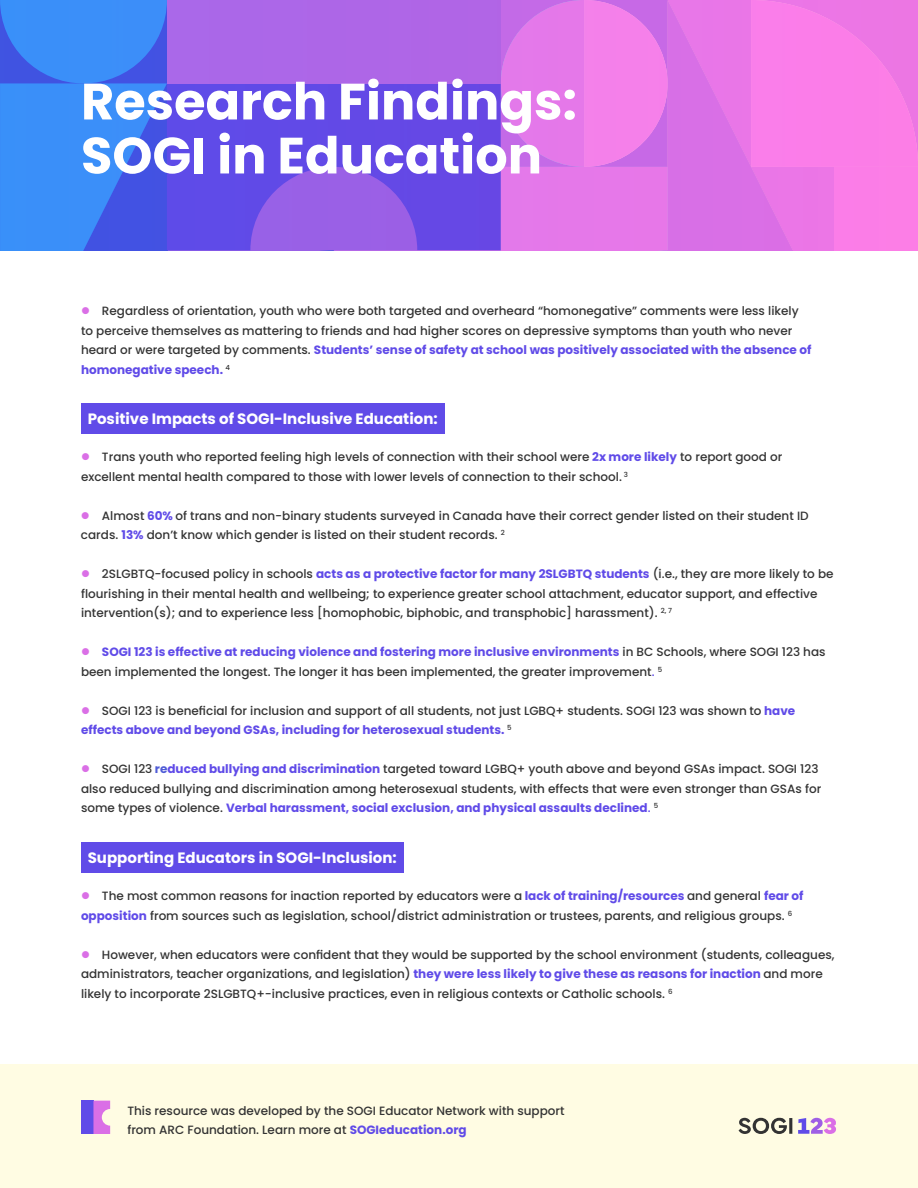
<style>
.page{position:relative;width:918px;height:1188px;background:#fff}
.page>*{position:absolute;margin:0;border:0;box-sizing:border-box;transform-origin:0 0}
.t1{font:700 51px/54px "Poppins";color:#fff}
.t2{font:700 15px "Poppins";color:#fff}
.t3{font:500 12px/19.5px "Poppins";color:#333}
.s1{color:#da6fe6}
.s2{font-weight:700;color:#604be8}
.s3{color:#604be8}
.s4{font-weight:700;color:#4f5cd6}
</style>
<div class="page">
<svg style="left:0;top:0;width:918px;height:250px;background:#a46de9"></svg>
<div style="left:0;top:1064px;width:918px;height:124px;background:#fffce3"></div>
<div style="left:81px;top:1101px;width:12px;height:33px;background:#604be8"></div>
<svg style="left:739px;top:1118px;width:53px;height:16px"></svg>
<svg style="left:798px;top:1118px;width:38px;height:16px"></svg>
<svg style="left:93px;top:1101px;width:17px;height:33px"></svg>
<div style="left:81px;top:403px;width:363px;height:31px;background:#604be8"></div>
<div style="left:81px;top:842px;width:323px;height:30px;background:#604be8"></div>
<h1 class="t1" style="left:81px;top:75px;width:497px">Research Findings:<br>SOGI in Education</h1>
<p class="t3" style="left:81px;top:301px;width:732px"><span class="s1">●</span> Regardless of orientation, youth who were both targeted and overheard “homonegative” comments were less likely to perceive themselves as mattering to friends and had higher scores on depressive symptoms than youth who never heard or were targeted by comments. <span class="s2">Students’ sense of safety at school was positively associated with the absence of homonegative speech.</span> <sup>4</sup></p>
<p class="t2" style="left:88px;top:410px;width:351px">Positive Impacts of SOGI-Inclusive Education:</p>
<p class="t3" style="left:81px;top:447px;width:703px"><span class="s1">●</span> Trans youth who reported feeling high levels of connection with their school were <span class="s2">2x more likely</span> to report good or excellent mental health compared to those with lower levels of connection to their school. <sup>3</sup></p>
<p class="t3" style="left:81px;top:506px;width:729px"><span class="s1">●</span> Almost <span class="s2">60%</span> of trans and non-binary students surveyed in Canada have their correct gender listed on their student ID cards. <span class="s2">13%</span> don’t know which gender is listed on their student records. <sup>2</sup></p>
<p class="t3" style="left:81px;top:564px;width:754px"><span class="s1">●</span> 2SLGBTQ-focused policy in schools <span class="s2">acts as a protective factor for many 2SLGBTQ students</span> (i.e., they are more likely to be flourishing in their mental health and wellbeing; to experience greater school attachment, educator support, and effective intervention(s); and to experience less [homophobic, biphobic, and transphobic] harassment). <sup>2,</sup> <sup>7</sup></p>
<p class="t3" style="left:81px;top:642px;width:746px"><span class="s1">●</span> <span class="s2">SOGI 123 is effective at reducing violence and fostering more inclusive environments</span> in BC Schools, where SOGI 123 has been implemented the longest. The longer it has been implemented, the greater improvement<span class="s3">.</span> <sup>5</sup></p>
<p class="t3" style="left:81px;top:701px;width:716px"><span class="s1">●</span> SOGI 123 is beneficial for inclusion and support of all students, not just LGBQ+ students. SOGI 123 was shown to <span class="s2">have effects above and beyond GSAs, including for heterosexual students.</span> <sup>5</sup></p>
<p class="t3" style="left:81px;top:759px;width:742px"><span class="s1">●</span> SOGI 123 <span class="s4">re</span><span class="s2">duced bullying and discrimination</span> targeted toward LGBQ+ youth above and beyond GSAs impact. SOGI 123 also reduced bullying and discrimination among heterosexual students, with effects that were even stronger than GSAs for some types of violence. <span class="s2">Verbal harassment, social exclusion, and physical assaults declined</span><span class="s3">.</span> <sup>5</sup></p>
<p class="t2" style="left:88px;top:849px;width:311px">Supporting Educators in SOGI-Inclusion:</p>
<p class="t3" style="left:81px;top:886px;width:724px"><span class="s1">●</span> The most common reasons for inaction reported by educators were a <span class="s2">lack of training/resources</span> and general <span class="s2">fear of opposition</span> from sources such as legislation, school/district administration or trustees, parents, and religious groups. <sup>6</sup></p>
<p class="t3" style="left:81px;top:945px;width:755px"><span class="s1">●</span> However, when educators were confident that they would be supported by the school environment (students, colleagues, administrators, teacher organizations, and legislation) <span class="s2">they were less likely to give these as reasons for inaction</span> and more likely to incorporate 2SLGBTQ+-inclusive practices, even in religious contexts or Catholic schools. <sup>6</sup></p>
<p class="t3" style="left:127px;top:1101px;width:439px">This resource was developed by the SOGI Educator Network with support from ARC Foundation. Learn more at <span class="s2">SOGIeducation.org</span></p>
</div>
